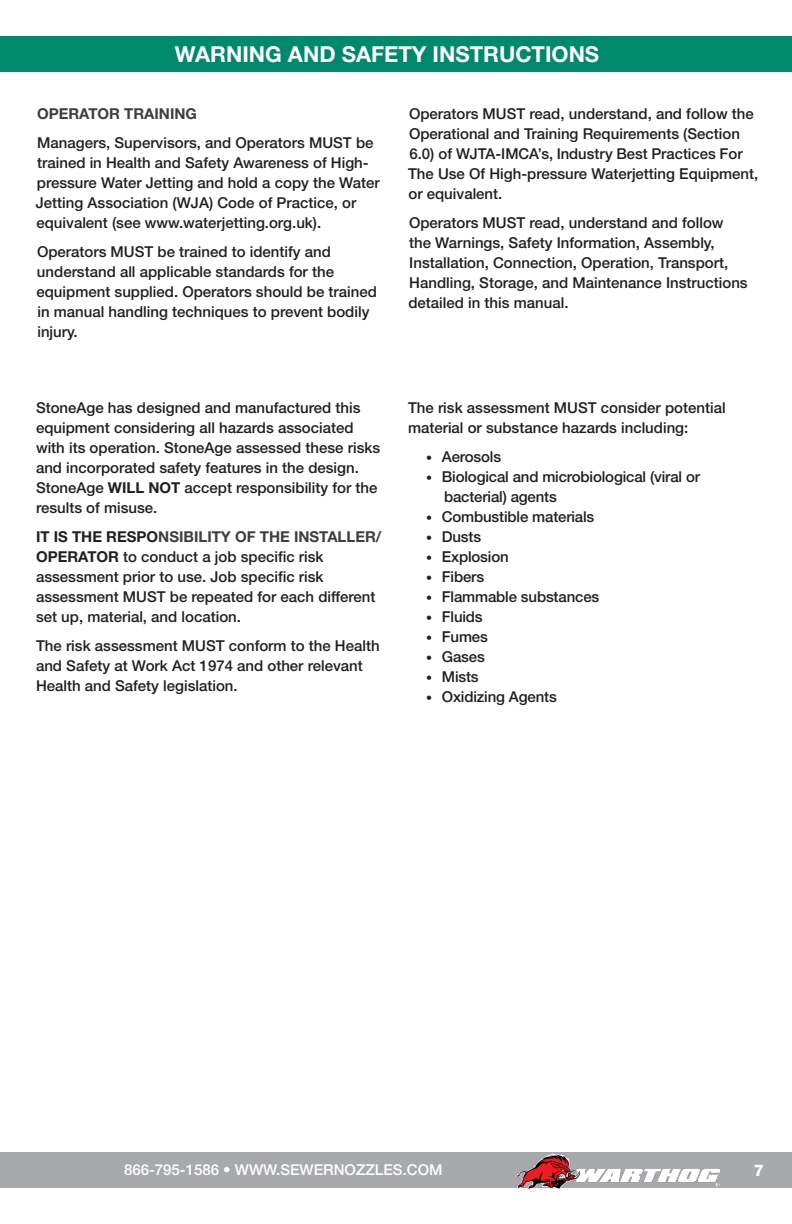
<style>
.page{position:relative;width:792px;height:1224px;background:#fff}
.page>*{position:absolute;margin:0;border:0;box-sizing:border-box;transform-origin:0 0}
.t1{font:700 22px "Helvetica Neue LT Std";color:#fff}
.t2{font:800 16px "Helvetica Neue LT Std";color:#fff}
.Body_Copy_no_indent{font:500 15px/20px "Helvetica Neue LT Std";color:#231f20}
.t3{font:500 15px "Helvetica Neue LT Std";color:#fff}
.Subheader_1_TOC{font:700 15px "Helvetica Neue LT Std";color:#3e3e3f}
.s1{font-weight:700}
.s2{font-weight:700;color:#3e3e3f}
.s3{font-size:12px}
</style>
<div class="page">
<div style="left:0;top:1152px;width:792px;height:36px;background:#a8a9ad"></div>
<img style="left:515px;top:1154px;width:205px;height:35px">
<div style="left:0;top:36px;width:792px;height:36px;background:#00896b"></div>
<p class="t1" style="left:175px;top:40px;width:426px">WARNING AND SAFETY INSTRUCTIONS</p>
<p class="Subheader_1_TOC" style="left:37px;top:104px;width:161px">OPERATOR TRAINING</p>
<p class="Body_Copy_no_indent" style="left:36px;top:132px;width:345px">Managers, Supervisors, and Operators MUST be trained in Health and Safety Awareness of High&shy;pressure Water Jetting and hold a copy the Water Jetting Association (WJA) Code of Practice, or equivalent (see www.waterjetting.org.uk).</p>
<p class="Body_Copy_no_indent" style="left:36px;top:241px;width:342px">Operators MUST be trained to identify and understand all applicable standards for the equipment supplied. Operators should be trained in manual handling techniques to prevent bodily injury.</p>
<p class="Body_Copy_no_indent" style="left:36px;top:398px;width:346px">StoneAge has designed and manufactured this equipment considering all hazards associated with its operation. StoneAge assessed these risks and incorporated safety features in the design.<br>StoneAge <span class="s1">WILL NOT</span> accept responsibility for the results of misuse.</p>
<p class="Body_Copy_no_indent" style="left:36px;top:527px;width:347px"><span class="s1">IT IS THE RESPO</span><span class="s2">NSIBILITY OF THE INSTALLER/ </span><span class="s1">OPERATOR</span> to conduct a job specific risk assessment prior to use. Job specific risk assessment MUST be repeated for each different set up, material, and location.</p>
<p class="Body_Copy_no_indent" style="left:36px;top:636px;width:345px">The risk assessment MUST conform to the Health and Safety at Work Act 1974 and other relevant<br>Health and Safety legislation.</p>
<p class="Body_Copy_no_indent" style="left:408px;top:103px;width:352px">Operators MUST read, understand, and follow the Operational and Training Requirements (Section 6.0) of WJTA-IMCA’s, Industry Best Practices For The Use Of High-pressure Waterjetting Equipment, or equivalent.</p>
<p class="Body_Copy_no_indent" style="left:408px;top:212px;width:341px">Operators MUST read, understand and follow the Warnings, Safety Information, Assembly, Installation, Connection, Operation, Transport, Handling, Storage, and Maintenance Instructions detailed in this manual.</p>
<p class="Body_Copy_no_indent" style="left:408px;top:398px;width:319px">The risk assessment MUST consider potential material or substance hazards including:</p>
<p class="Body_Copy_no_indent" style="left:426px;top:447px;width:77px"><span class="s3">•</span> Aerosols</p>
<p class="Body_Copy_no_indent" style="left:444px;top:467px;width:258px;text-indent:-18px"><span class="s3">•</span> Biological and microbiological (viral or bacterial) agents</p>
<p class="Body_Copy_no_indent" style="left:426px;top:507px;width:170px"><span class="s3">•</span> Combustible materials</p>
<p class="Body_Copy_no_indent" style="left:426px;top:527px;width:57px"><span class="s3">•</span> Dusts</p>
<p class="Body_Copy_no_indent" style="left:426px;top:547px;width:84px"><span class="s3">•</span> Explosion</p>
<p class="Body_Copy_no_indent" style="left:426px;top:567px;width:60px"><span class="s3">•</span> Fibers</p>
<p class="Body_Copy_no_indent" style="left:426px;top:587px;width:175px"><span class="s3">•</span> Flammable substances</p>
<p class="Body_Copy_no_indent" style="left:426px;top:607px;width:58px"><span class="s3">•</span> Fluids</p>
<p class="Body_Copy_no_indent" style="left:426px;top:627px;width:63px"><span class="s3">•</span> Fumes</p>
<p class="Body_Copy_no_indent" style="left:426px;top:647px;width:60px"><span class="s3">•</span> Gases</p>
<p class="Body_Copy_no_indent" style="left:426px;top:667px;width:54px"><span class="s3">•</span> Mists</p>
<p class="Body_Copy_no_indent" style="left:426px;top:687px;width:132px"><span class="s3">•</span> Oxidizing Agents</p>
<p class="t3" style="left:124px;top:1161px;width:320px">866-795-1586 • WWW.SEWERNOZZLES.COM</p>
<p class="t2" style="left:754px;top:1160px;width:12px">7</p>
</div>
